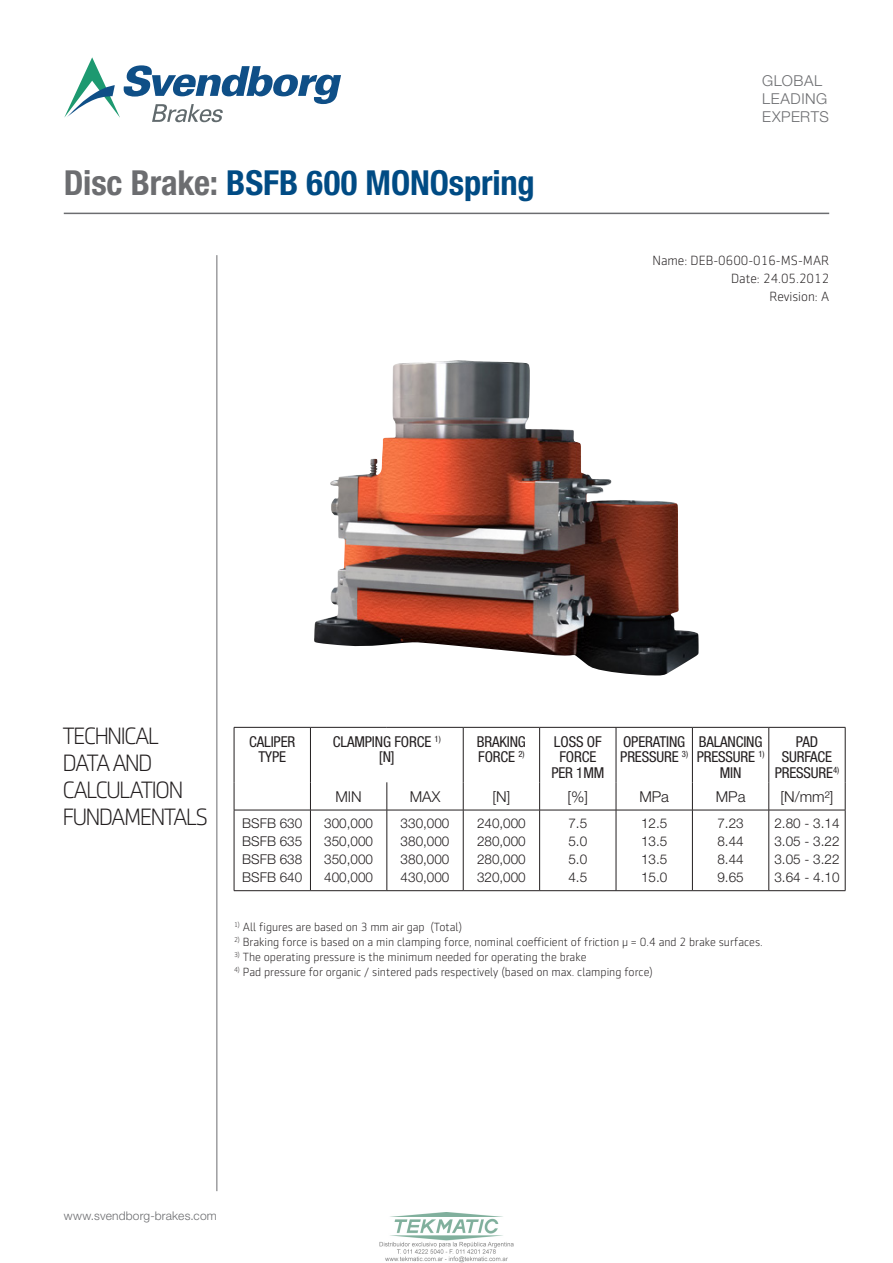
<style>
.page{position:relative;width:893px;height:1263px;background:#fff}
.page>*{position:absolute;margin:0;border:0;box-sizing:border-box;transform-origin:0 0}
.Produkt{font:700 condensed 34.5px "Helvetica Neue LT Std";letter-spacing:-.005em;color:#004b84}
.t1{font:300 24px/26.8px "Sentico Sans DT";letter-spacing:-.08em;color:#231f20}
.t2{font:condensed 15px/15.8px "Helvetica Neue LT Std";letter-spacing:-.01em;color:#231f20;text-align:center}
.t3{font:300 15px "Helvetica Neue LT Std";color:#231f20}
.t4{font:300 15px/18px "Helvetica Neue LT Std";letter-spacing:.035em;color:#6c6d70}
.t5{font:300 13.5px/18px "Helvetica Neue LT Std";color:#231f20;text-align:justify}
.t6{font:300 13.5px "Sentico Sans DT";color:#231f20}
.t7{font:300 12px "Sentico Sans DT";color:#231f20}
.t8{font:300 12px "Helvetica Neue LT Std";letter-spacing:.015em;color:#6c6d70}
.s1{color:#6c6d70}
</style>
<div class="page">
<hr style="left:217px;top:255px;width:1px;height:936px;background:#6c6d70">
<svg style="left:64px;top:57px;width:277px;height:65px"></svg>
<hr style="left:64px;top:213px;width:765px;height:1px;background:#6c6d70">
<img style="left:314px;top:360px;width:385px;height:315px">
<hr style="left:234px;top:727px;width:76px;height:1px;background:#231f20">
<hr style="left:234px;top:727px;width:1px;height:55px;background:#231f20">
<hr style="left:310px;top:727px;width:77px;height:1px;background:#231f20">
<hr style="left:310px;top:727px;width:1px;height:55px;background:#231f20">
<hr style="left:387px;top:727px;width:76px;height:1px;background:#231f20">
<hr style="left:463px;top:727px;width:77px;height:1px;background:#231f20">
<hr style="left:463px;top:727px;width:1px;height:55px;background:#231f20">
<hr style="left:540px;top:727px;width:76px;height:1px;background:#231f20">
<hr style="left:539px;top:727px;width:1px;height:55px;background:#231f20">
<hr style="left:616px;top:727px;width:76px;height:1px;background:#231f20">
<hr style="left:616px;top:727px;width:1px;height:55px;background:#231f20">
<hr style="left:692px;top:727px;width:77px;height:1px;background:#231f20">
<hr style="left:692px;top:727px;width:1px;height:55px;background:#231f20">
<hr style="left:769px;top:727px;width:76px;height:1px;background:#231f20">
<hr style="left:768px;top:727px;width:1px;height:55px;background:#231f20">
<hr style="left:845px;top:727px;width:1px;height:55px;background:#231f20">
<svg style="left:234px;top:782px;width:1px;height:28px"></svg>
<svg style="left:310px;top:782px;width:1px;height:28px"></svg>
<svg style="left:387px;top:782px;width:1px;height:28px"></svg>
<svg style="left:463px;top:782px;width:1px;height:28px"></svg>
<svg style="left:539px;top:782px;width:1px;height:28px"></svg>
<svg style="left:616px;top:782px;width:1px;height:28px"></svg>
<svg style="left:692px;top:782px;width:1px;height:28px"></svg>
<svg style="left:768px;top:782px;width:1px;height:28px"></svg>
<svg style="left:845px;top:782px;width:1px;height:28px"></svg>
<hr style="left:234px;top:810px;width:76px;height:1px;background:#231f20">
<hr style="left:234px;top:810px;width:1px;height:80px;background:#231f20">
<hr style="left:310px;top:810px;width:77px;height:1px;background:#231f20">
<hr style="left:310px;top:810px;width:1px;height:80px;background:#231f20">
<hr style="left:387px;top:810px;width:76px;height:1px;background:#231f20">
<hr style="left:387px;top:810px;width:1px;height:80px;background:#231f20">
<hr style="left:463px;top:810px;width:77px;height:1px;background:#231f20">
<hr style="left:463px;top:810px;width:1px;height:80px;background:#231f20">
<hr style="left:540px;top:810px;width:76px;height:1px;background:#231f20">
<hr style="left:539px;top:810px;width:1px;height:80px;background:#231f20">
<hr style="left:616px;top:810px;width:76px;height:1px;background:#231f20">
<hr style="left:616px;top:810px;width:1px;height:80px;background:#231f20">
<hr style="left:692px;top:810px;width:77px;height:1px;background:#231f20">
<hr style="left:692px;top:810px;width:1px;height:80px;background:#231f20">
<hr style="left:769px;top:810px;width:76px;height:1px;background:#231f20">
<hr style="left:768px;top:810px;width:1px;height:80px;background:#231f20">
<hr style="left:845px;top:810px;width:1px;height:80px;background:#231f20">
<hr style="left:234px;top:890px;width:76px;height:1px;background:#231f20">
<hr style="left:310px;top:890px;width:77px;height:1px;background:#231f20">
<hr style="left:387px;top:890px;width:76px;height:1px;background:#231f20">
<hr style="left:463px;top:890px;width:77px;height:1px;background:#231f20">
<hr style="left:540px;top:890px;width:76px;height:1px;background:#231f20">
<hr style="left:616px;top:890px;width:76px;height:1px;background:#231f20">
<hr style="left:692px;top:890px;width:77px;height:1px;background:#231f20">
<hr style="left:769px;top:890px;width:76px;height:1px;background:#231f20">
<img style="left:379px;top:1212px;width:134px;height:51px">
<p class="Produkt" style="left:64px;top:162px;width:472px"><span class="s1">Disc Brake:</span> BSFB 600 MONOspring</p>
<p class="t4" style="left:762px;top:72px;width:68px">GLOBAL<br>LEADING<br>EXPERTS</p>
<p class="t6" style="left:652px;top:253px;width:178px">Name: DEB-0600-016-MS-MAR</p>
<p class="t6" style="left:731px;top:271px;width:100px">Date: 24.05.2012</p>
<p class="t6" style="left:769px;top:289px;width:61px">Revision: A</p>
<p class="t1" style="left:63px;top:723px;width:98px">TECHNICAL</p>
<p class="t1" style="left:63px;top:750px;width:147px">DATA AND<br>CALCULATION<br>FUNDAMENTALS</p>
<p class="t2" style="left:249px;top:733px;width:48px">CALIPER<br>TYPE</p>
<p class="t2" style="left:333px;top:733px;width:109px">CLAMPING FORCE <sup>1)</sup></p>
<p class="t2" style="left:379px;top:749px;width:17px">[N]</p>
<p class="t2" style="left:477px;top:733px;width:51px">BRAKING</p>
<p class="t2" style="left:478px;top:749px;width:48px">FORCE <sup>2)</sup></p>
<p class="t2" style="left:554px;top:733px;width:49px">LOSS OF</p>
<p class="t2" style="left:551px;top:749px;width:54px">FORCE<br>PER 1MM</p>
<p class="t2" style="left:623px;top:733px;width:64px">OPERATING</p>
<p class="t2" style="left:620px;top:749px;width:69px">PRESSURE <sup>3)</sup></p>
<p class="t2" style="left:699px;top:733px;width:65px">BALANCING</p>
<p class="t2" style="left:697px;top:749px;width:69px">PRESSURE <sup>1)</sup></p>
<p class="t2" style="left:720px;top:765px;width:23px">MIN</p>
<p class="t2" style="left:782px;top:733px;width:52px">PAD<br>SURFACE</p>
<p class="t2" style="left:775px;top:765px;width:66px">PRESSURE<sup>4)</sup></p>
<p class="t5" style="left:242px;top:814px;width:62px">BSFB 630</p>
<p class="t5" style="left:242px;top:832px;width:62px">BSFB 635</p>
<p class="t5" style="left:242px;top:850px;width:62px">BSFB 638</p>
<p class="t5" style="left:242px;top:868px;width:62px">BSFB 640</p>
<p class="t3" style="left:335px;top:787px;width:28px">MIN</p>
<p class="t3" style="left:410px;top:787px;width:32px">MAX</p>
<p class="t3" style="left:492px;top:787px;width:19px">[N]</p>
<p class="t3" style="left:567px;top:787px;width:22px">[%]</p>
<p class="t3" style="left:639px;top:787px;width:31px">MPa</p>
<p class="t3" style="left:716px;top:787px;width:31px">MPa</p>
<p class="t3" style="left:781px;top:787px;width:54px">[N/mm²]</p>
<p class="t5" style="left:324px;top:814px;width:50px">300,000</p>
<p class="t5" style="left:324px;top:832px;width:50px">350,000</p>
<p class="t5" style="left:324px;top:850px;width:50px">350,000</p>
<p class="t5" style="left:324px;top:868px;width:50px">400,000</p>
<p class="t5" style="left:401px;top:814px;width:50px">330,000</p>
<p class="t5" style="left:401px;top:832px;width:50px">380,000</p>
<p class="t5" style="left:401px;top:850px;width:50px">380,000</p>
<p class="t5" style="left:401px;top:868px;width:50px">430,000</p>
<p class="t5" style="left:477px;top:814px;width:50px">240,000</p>
<p class="t5" style="left:477px;top:832px;width:50px">280,000</p>
<p class="t5" style="left:477px;top:850px;width:50px">280,000</p>
<p class="t5" style="left:477px;top:868px;width:50px">320,000</p>
<p class="t5" style="left:568px;top:814px;width:20px">7.5</p>
<p class="t5" style="left:568px;top:832px;width:20px">5.0</p>
<p class="t5" style="left:568px;top:850px;width:20px">5.0</p>
<p class="t5" style="left:568px;top:868px;width:20px">4.5</p>
<p class="t5" style="left:641px;top:814px;width:28px">12.5</p>
<p class="t5" style="left:641px;top:832px;width:28px">13.5</p>
<p class="t5" style="left:641px;top:850px;width:28px">13.5</p>
<p class="t5" style="left:641px;top:868px;width:28px">15.0</p>
<p class="t5" style="left:717px;top:814px;width:28px">7.23<br>8.44<br>8.44<br>9.65</p>
<p class="t5" style="left:774px;top:814px;width:67px">2.80 - 3.14</p>
<p class="t5" style="left:774px;top:832px;width:67px">3.05 - 3.22</p>
<p class="t5" style="left:774px;top:850px;width:67px">3.05 - 3.22</p>
<p class="t5" style="left:774px;top:868px;width:67px">3.64 - 4.10</p>
<p class="t7" style="left:234px;top:921px;width:230px"><sup>1)</sup> All figures are based on 3 mm air gap (Total)</p>
<p class="t7" style="left:234px;top:936px;width:530px"><sup>2)</sup> Braking force is based on a min clamping force, nominal coefficient of friction μ = 0.4 and 2 brake surfaces.</p>
<p class="t7" style="left:234px;top:951px;width:354px"><sup>3)</sup> The operating pressure is the minimum needed for operating the brake</p>
<p class="t7" style="left:234px;top:966px;width:420px"><sup>4)</sup> Pad pressure for organic / sintered pads respectively (based on max. clamping force)</p>
<p class="t8" style="left:64px;top:1208px;width:155px">www.svendborg-brakes.com</p>
</div>
